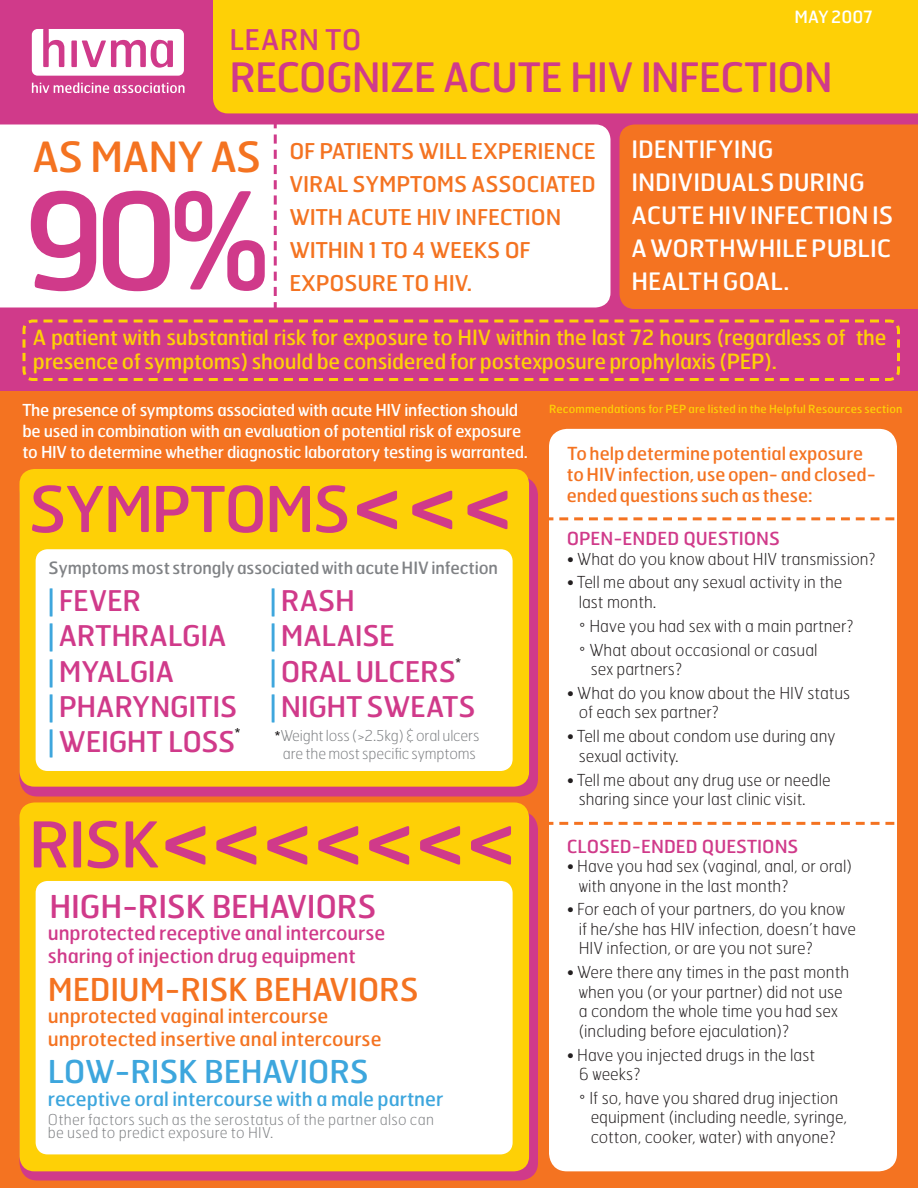
<style>
.page{position:relative;width:918px;height:1188px;background:#d03a8a}
.page>*{position:absolute;margin:0;border:0;box-sizing:border-box;transform-origin:0 0}
.t1{font:133.05px "Hermes";color:#d03a8a}
.t2{font:105px "Hermes";color:#d03a8a}
.t3{font:63px "Hermes";letter-spacing:-.025em;color:#d03a8a}
.t4{font:41.7px "Hermes";letter-spacing:-.02em;color:#f47321}
.t5{font:40.5px "Hermes";letter-spacing:-.03em;color:#d03a8a}
.t6{font:31.5px "Hermes";letter-spacing:-.01em;color:#f47321}
.t7{font:31.5px "Hermes";letter-spacing:-.01em;color:#d03a8a}
.t8{font:31.5px "Hermes";letter-spacing:-.01em;color:#3da6dd}
.t9{font:28.5px "Hermes";letter-spacing:-.005em;color:#d03a8a}
.t10{font:24px/33px "Hermes";letter-spacing:-.005em;color:#fff}
.t11{font:21.75px/33px "Hermes";letter-spacing:-.005em;color:#f47321}
.t12{font:21px/24px "Hermes";letter-spacing:-.01em;color:#fed006}
.RISK__BEHAVIORS_LIST{font:19.5px "Hermes";letter-spacing:-.005em;color:#d03a8a}
.RISK__BEHAVIORS_LIST-2{font:19.5px "Hermes";color:#f47321}
.RISK__BEHAVIORS_LIST-3{font:19.5px "Hermes";color:#3da6dd}
.t13{font:18px/21px "Hermes";color:#f47321}
.t14{font:18px "Hermes";color:#d03a8a}
.t15{font:16.95px "Hermes";letter-spacing:-.005em;color:#808285}
.t16{font:16.95px "Hermes";color:#fff}
.RISK__QUESTIONS{font:100 16.5px/19.5px "Hermes";color:#231f20}
.t17{font:16.5px/21px "Hermes";letter-spacing:-.02em;color:#fff}
.ALL_OVER__Little_Not{font:100 15px/13.5px "Hermes";letter-spacing:.02em;color:#808285}
.ALL_OVER__Little_Not-2{font:100 15px/18px "Hermes";letter-spacing:-.01em;color:#808285;text-align:center}
.t18{font:13.5px "Hermes";color:#231f20}
.t19{font:11.25px "Hermes";letter-spacing:.01em;color:#fed006}
.s1{font-size:105px}
.s2{color:#3da6dd}
.s3{font-weight:400;font-size:13.5px;color:#231f20}
.s4{font-size:63px}
</style>
<div class="page">
<div style="left:0;top:392px;width:918px;height:796px;background:#f47321"></div>
<div style="left:20px;top:477px;width:518px;height:319px;background:#d03a8a;border-radius:18px"></div>
<div style="left:20px;top:812px;width:518px;height:368px;background:#d03a8a;border-radius:18px"></div>
<div style="left:19px;top:469px;width:510px;height:318px;background:#fed006;border-radius:15px"></div>
<div style="left:0;top:124px;width:610px;height:184px;background:#fff"></div>
<div style="left:213px;top:0;width:705px;height:113px;background:#fed006"></div>
<svg style="left:32px;top:29px;width:152px;height:47px"></svg>
<div style="left:20px;top:802px;width:509px;height:369px;background:#fed006;border-radius:15px"></div>
<div style="left:32px;top:877px;width:484px;height:281px;background:#fff;border-radius:16px"></div>
<div style="left:28px;top:873px;width:492px;height:289px;border:8px solid #fed006;border-radius:16px"></div>
<div style="left:620px;top:124px;width:298px;height:185px;background:#f47321"></div>
<div style="left:32px;top:545px;width:484px;height:230px;background:#fff;border-radius:16px"></div>
<div style="left:28px;top:542px;width:492px;height:236px;border:8px solid #fed006;border-radius:16px"></div>
<svg style="left:32px;top:82px;width:152px;height:11px"></svg>
<svg style="left:274px;top:124px;width:3px;height:184px"></svg>
<div style="left:549px;top:429px;width:348px;height:742px;background:#fff;border-radius:18px"></div>
<svg style="left:549px;top:822px;width:346px;height:3px"></svg>
<svg style="left:549px;top:517px;width:346px;height:3px"></svg>
<svg style="left:22px;top:319px;width:878px;height:62px"></svg>
<p class="t16" style="left:795px;top:6px;width:80px">MAY 2007</p>
<p class="t9" style="left:230px;top:22px;width:134px">LEARN TO</p>
<p class="t5" style="left:230px;top:52px;width:605px">RECOGNIZE ACUTE HIV INFECTION</p>
<p class="t4" style="left:32px;top:130px;width:231px">AS MANY AS</p>
<p class="t1" style="left:24px;top:156px;width:247px">90%</p>
<p class="t11" style="left:289px;top:134px;width:308px">OF PATIENTS WILL EXPERIENCE<br>VIRAL SYMPTOMS ASSOCIATED<br>WITH ACUTE HIV INFECTION<br>WITHIN 1 TO 4 WEEKS OF</p>
<p class="t11" style="left:289px;top:266px;width:184px">EXPOSURE TO HIV.</p>
<p class="t10" style="left:632px;top:132px;width:263px">IDENTIFYING<br>INDIVIDUALS DURING<br>ACUTE HIV INFECTION IS<br>A WORTHWHILE PUBLIC<br>HEALTH GOAL.</p>
<p class="t12" style="left:33px;top:325px;width:855px">A patient with substantial risk for exposure to HIV within the last 72 hours (regardless of the presence of symptoms) should be considered for postexposure prophylaxis (PEP).</p>
<p class="t19" style="left:549px;top:401px;width:355px">Recommendations for PEP are listed in the Helpful Resources section</p>
<p class="t17" style="left:22px;top:399px;width:507px">The presence of symptoms associated with acute HIV infection should be used in combination with an evaluation of potential risk of exposure to HIV to determine whether diagnostic laboratory testing is warranted.</p>
<p class="t13" style="left:567px;top:442px;width:311px">To help determine potential exposure to HIV infection, use open- and closed&shy;ended questions such as these:</p>
<p class="t14" style="left:567px;top:527px;width:215px">OPEN-ENDED QUESTIONS</p>
<p class="RISK__QUESTIONS" style="left:567px;top:548px;width:310px">• What do you know about HIV transmission?</p>
<p class="RISK__QUESTIONS" style="left:579px;top:572px;width:265px;text-indent:-12px">• Tell me about any sexual activity in the last month.</p>
<p class="RISK__QUESTIONS" style="left:579px;top:616px;width:276px">° Have you had sex with a main partner?</p>
<p class="RISK__QUESTIONS" style="left:591px;top:639px;width:228px;text-indent:-12px">° What about occasional or casual sex partners?</p>
<p class="RISK__QUESTIONS" style="left:579px;top:683px;width:273px;text-indent:-12px">• What do you know about the HIV status of each sex partner?</p>
<p class="RISK__QUESTIONS" style="left:579px;top:726px;width:258px;text-indent:-12px">• Tell me about condom use during any sexual activity.</p>
<p class="RISK__QUESTIONS" style="left:579px;top:769px;width:254px;text-indent:-12px">• Tell me about any drug use or needle sharing since your last clinic visit.</p>
<p class="t14" style="left:567px;top:834px;width:233px">CLOSED-ENDED QUESTIONS</p>
<p class="RISK__QUESTIONS" style="left:579px;top:856px;width:275px;text-indent:-12px">• Have you had sex (vaginal, anal, or oral) with anyone in the last month?</p>
<p class="RISK__QUESTIONS" style="left:579px;top:899px;width:279px;text-indent:-12px">• For each of your partners, do you know if he/she has HIV infection, doesn’t have<br>HIV infection, or are you not sure?</p>
<p class="RISK__QUESTIONS" style="left:579px;top:962px;width:272px;text-indent:-12px">• Were there any times in the past month when you (or your partner) did not use a condom the whole time you had sex (including before ejaculation)?</p>
<p class="RISK__QUESTIONS" style="left:579px;top:1044px;width:238px;text-indent:-12px">• Have you injected drugs in the last<br>6 weeks?</p>
<p class="RISK__QUESTIONS" style="left:591px;top:1088px;width:258px;text-indent:-12px">° If so, have you shared drug injection equipment (including needle, syringe, cotton, cooker, water) with anyone?</p>
<p class="t3" style="left:29px;top:469px;width:488px">SYMPTOMS<span class="s1">&lt;&lt;&lt;</span></p>
<p class="t15" style="left:49px;top:557px;width:451px">Symptoms most strongly associated with acute HIV infection</p>
<p class="t9" style="left:47px;top:583px;width:95px"><span class="s2">|</span> FEVER</p>
<p class="t9" style="left:269px;top:583px;width:87px"><span class="s2">|</span>RASH</p>
<p class="t9" style="left:47px;top:618px;width:181px"><span class="s2">|</span>ARTHRALGIA</p>
<p class="t9" style="left:269px;top:618px;width:127px"><span class="s2">|</span>MALAISE</p>
<p class="t9" style="left:47px;top:653px;width:128px"><span class="s2">|</span>MYALGIA</p>
<p class="t9" style="left:269px;top:653px;width:188px"><span class="s2">|</span>ORAL ULCERS</p>
<p class="t18" style="left:456px;top:654px;width:7px">*</p>
<p class="t9" style="left:47px;top:688px;width:192px"><span class="s2">|</span>PHARYNGITIS</p>
<p class="t9" style="left:269px;top:688px;width:208px"><span class="s2">|</span>NIGHT SWEATS</p>
<p class="t9" style="left:47px;top:723px;width:190px"><span class="s2">|</span>WEIGHT LOSS</p>
<p class="t18" style="left:235px;top:725px;width:7px">*</p>
<p class="ALL_OVER__Little_Not-2" style="left:275px;top:726px;width:206px"><span class="s3">*</span>Weight loss (&gt;2.5kg) &amp; oral ulcers are the most specific symptoms</p>
<p class="t2" style="left:29px;top:767px;width:491px"><span class="s4">RISK</span>&lt;&lt;&lt;&lt;&lt;&lt;&lt;</p>
<p class="t7" style="left:49px;top:886px;width:329px">HIGH-RISK BEHAVIORS</p>
<p class="RISK__BEHAVIORS_LIST" style="left:48px;top:921px;width:339px">unprotected receptive anal intercourse</p>
<p class="RISK__BEHAVIORS_LIST" style="left:48px;top:943px;width:309px">sharing of injection drug equipment</p>
<p class="t6" style="left:48px;top:969px;width:372px">MEDIUM-RISK BEHAVIORS</p>
<p class="RISK__BEHAVIORS_LIST-2" style="left:48px;top:1003px;width:282px">unprotected vaginal intercourse</p>
<p class="RISK__BEHAVIORS_LIST-2" style="left:48px;top:1026px;width:335px">unprotected insertive anal intercourse</p>
<p class="t8" style="left:48px;top:1052px;width:322px">LOW-RISK BEHAVIORS</p>
<p class="RISK__BEHAVIORS_LIST-3" style="left:48px;top:1086px;width:397px">receptive oral intercourse with a male partner</p>
<p class="ALL_OVER__Little_Not" style="left:48px;top:1112px;width:388px">Other factors such as the serostatus of the partner also can be used to predict exposure to HIV.</p>
</div>
